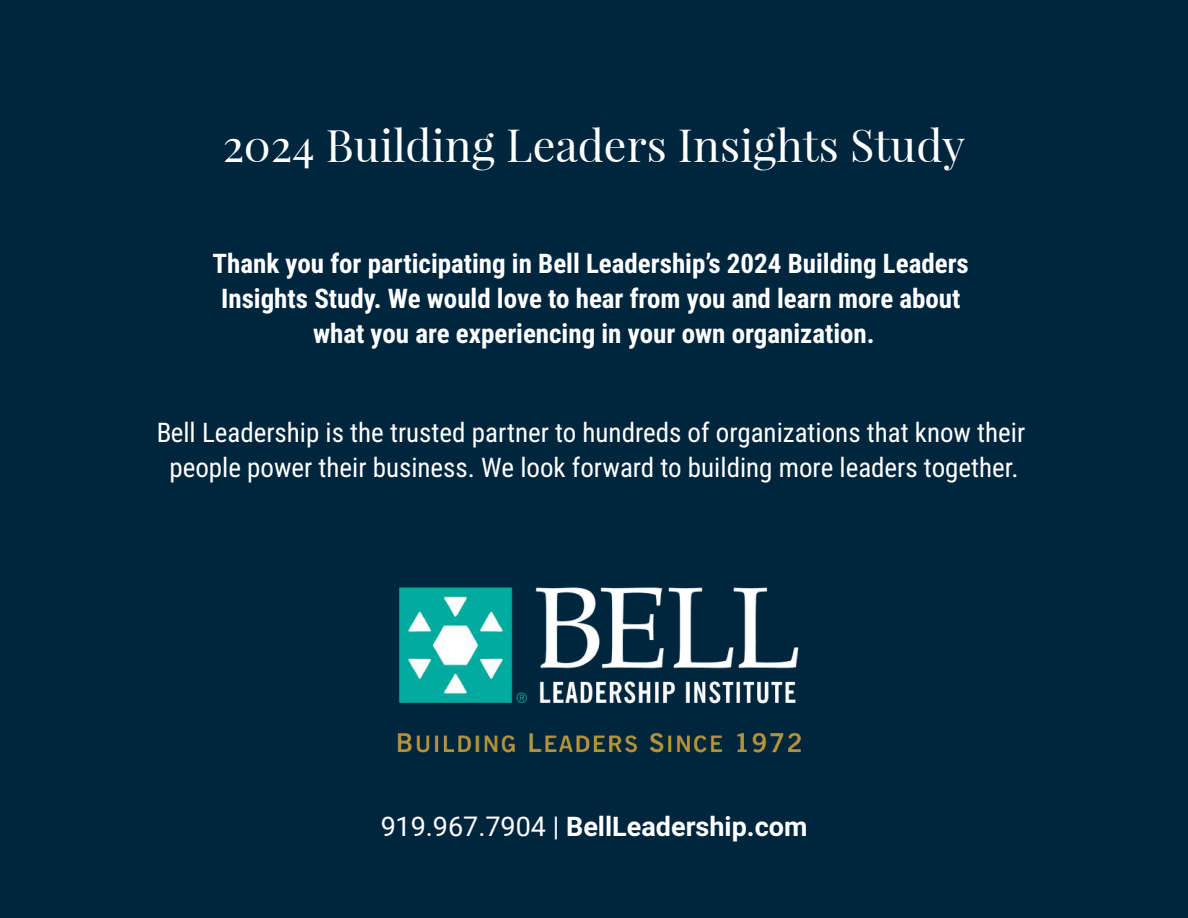
<style>
.page{position:relative;width:1188px;height:918px;background:#00263e}
.page>*{position:absolute;margin:0;border:0;box-sizing:border-box;transform-origin:0 0}
.t1{font:45px "Playfair Display";color:#fff}
.t2{font:700 27px/34.8px "Roboto Condensed";color:#fff;text-align:center}
.t3{font:27px/34.8px "Roboto Condensed";color:#fff;text-align:center}
.t4{font:700 27px "Roboto";color:#fff}
.s1{font-weight:400}
</style>
<div class="page">
<img style="left:397px;top:587px;width:404px;height:166px">
<h1 class="t1" style="left:222px;top:117px;width:744px">2024 Building Leaders Insights Study</h1>
<p class="t2" style="left:213px;top:247px;width:758px">Thank you for participating in Bell Leadership’s 2024 Building Leaders<br>Insights Study. We would love to hear from you and learn more about what you are experiencing in your own organization.</p>
<p class="t3" style="left:156px;top:416px;width:871px">Bell Leadership is the trusted partner to hundreds of organizations that know their people power their business. We look forward to building more leaders together.</p>
<p class="t4" style="left:380px;top:811px;width:428px"><span class="s1">919.967.7904 |</span> BellLeadership.com</p>
</div>
